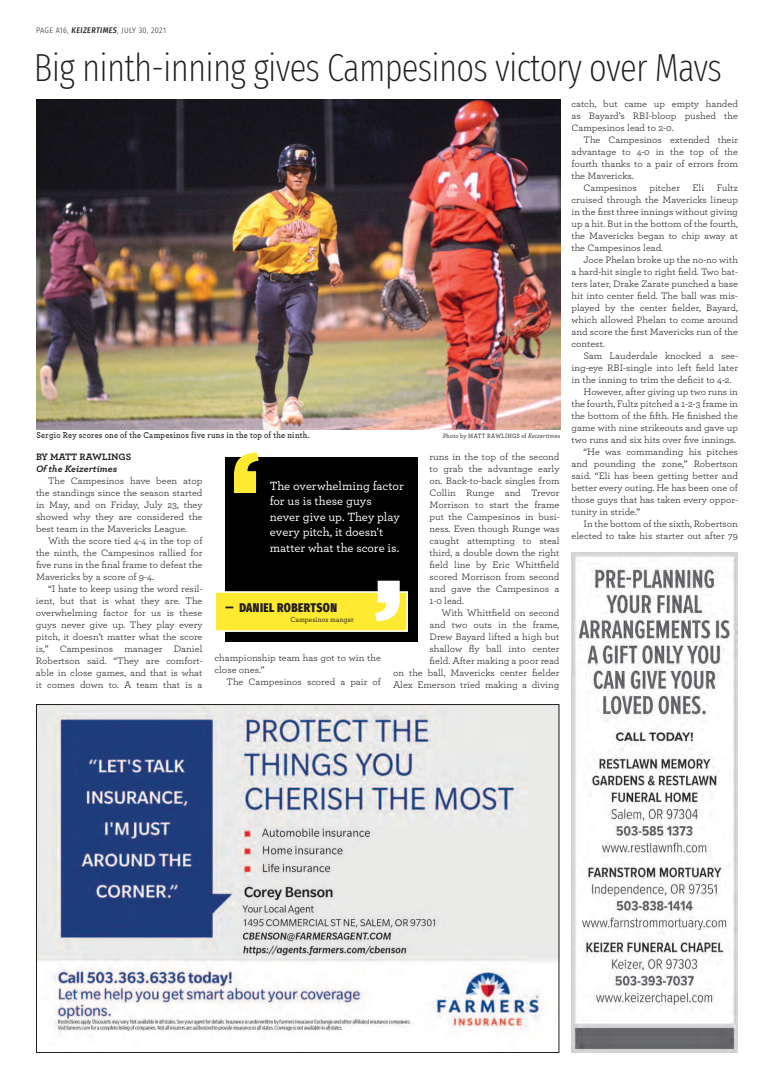
<style>
.page{position:relative;width:774px;height:1080px;background:#fff}
.page>*{position:absolute;margin:0;border:0;box-sizing:border-box;transform-origin:0 0}
.t1{font:200 extra-condensed 39px "Fira Sans";letter-spacing:-.02em;color:#231f20}
.t2{font:500 12.4px/15.6px "Archer";letter-spacing:-.005em;color:#fff}
.t3{font:900 12.4px "Fira Sans Condensed";letter-spacing:.035em;color:#231f20;scale:.9 1}
.t4{font:9.7px/12px "Archer";color:#231f20;text-align:justify;scale:1.05 1}
.t5{font:italic 700 9.7px "Archer";color:#231f20}
.t6{font:700 9.7px "Archer";color:#231f20}
.t7{font:600 9px "Archer";letter-spacing:.03em;color:#231f20;scale:.9 1}
.t8{font:300 8px "Fira Sans Condensed";letter-spacing:.04em;color:#231f20}
.t9{font:500 7.8px "Archer";letter-spacing:.015em;color:#231f20;scale:.9 1}
.t10{font:500 6.5px "Archer";letter-spacing:.04em;color:#231f20;scale:.9 1}
.s1{font-weight:500;font-style:italic}
.s2{font-style:italic}
</style>
<div class="page">
<img style="left:38px;top:706px;width:519px;height:329px">
<img style="left:572px;top:552px;width:166px;height:501px">
<img style="left:36px;top:99px;width:525px;height:330px">
<div style="left:225px;top:457px;width:193px;height:185px;background:#010101"></div>
<svg style="left:234px;top:452px;width:25px;height:41px"></svg>
<svg style="left:216px;top:581px;width:192px;height:51px"></svg>
<p class="t8" style="left:36px;top:24px;width:132px">PAGE A16, <span class="s1">KEIZERTIMES</span>, JULY 30, 2021</p>
<h1 class="t1" style="left:34px;top:41px;width:689px">Big ninth-inning gives Campesinos victory over Mavs</h1>
<p class="t7" style="left:37px;top:431px;width:305px">Sergio Rey scores one of the Campesinos five runs in the top of the ninth.</p>
<p class="t10" style="left:443px;top:433px;width:132px">Photo by MATT RAWLINGS of <span class="s2">Keizertimes</span></p>
<p class="t6" style="left:36px;top:452px;width:97px">BY MATT RAWLINGS</p>
<p class="t5" style="left:36px;top:464px;width:83px">Of the Keizertimes</p>
<p class="t4" style="left:36px;top:475px;width:160px;text-indent:12px">The Campesinos have been atop the standings since the season started in May, and on Friday, July 23, they showed why they are considered the best team in the Mavericks League.</p>
<p class="t4" style="left:36px;top:535px;width:160px;text-indent:12px">With the score tied 4-4 in the top of the ninth, the Campesinos rallied for five runs in the final frame to defeat the Mavericks by a score of 9-4.</p>
<p class="t4" style="left:36px;top:583px;width:160px;text-indent:12px">“I hate to keep using the word resil&shy;ient, but that is what they are. The overwhelming factor for us is these guys never give up. They play every pitch, it doesn’t matter what the score is,” Campesinos manager Daniel Robertson said. “They are comfort&shy;able in close games, and that is what it comes down to. A team that is a</p>
<p class="t4" style="left:430px;top:451px;width:125px">runs in the top of the second to grab the advantage early on. Back-to-back singles from Collin Runge and Trevor Morrison to start the frame put the Campesinos in busi&shy;ness. Even though Runge was caught attempting to steal third, a double down the right field line by Eric Whittfield scored Morrison from second and gave the Campesinos a 1-0 lead.</p>
<p class="t4" style="left:393px;top:607px;width:160px;text-align:right">With Whittfield on second<br>and two outs in the frame,<br>Drew Bayard lifted a high but<br>shallow fly ball into center<br>field. After making a poor read<br>on the ball, Mavericks center fielder<br>Alex Emerson tried making a diving</p>
<p class="t2" style="left:270px;top:478px;width:135px">The overwhelming factor for us is these guys never give up. They play every pitch, it doesn't matter what the score is.</p>
<p class="t3" style="left:225px;top:597px;width:125px">— DANIEL ROBERTSON</p>
<p class="t9" style="left:290px;top:616px;width:72px">Campesinos manger</p>
<p class="t4" style="left:215px;top:652px;width:160px">championship team has got to win the close ones.”</p>
<p class="t4" style="left:226px;top:676px;width:149px">The Campesinos scored a pair of</p>
<p class="t4" style="left:572px;top:98px;width:160px">catch, but came up empty handed as Bayard’s RBI-bloop pushed the Campesinos lead to 2-0.</p>
<p class="t4" style="left:584px;top:134px;width:149px">The Campesinos extended their</p>
<p class="t4" style="left:572px;top:146px;width:160px">advantage to 4-0 in the top of the</p>
<p class="t4" style="left:572px;top:158px;width:160px">fourth thanks to a pair of errors from</p>
<p class="t4" style="left:572px;top:170px;width:61px">the Mavericks.</p>
<p class="t4" style="left:584px;top:182px;width:52px">Campesinos</p>
<p class="t4" style="left:649px;top:182px;width:31px">pitcher</p>
<p class="t4" style="left:693px;top:182px;width:13px">Eli</p>
<p class="t4" style="left:572px;top:182px;width:160px;text-indent:145px">Fultz cruised through the Mavericks lineup in the first three innings without giving up a hit. But in the bottom of the fourth, the Mavericks began to chip away at the Campesinos lead.</p>
<p class="t4" style="left:571px;top:254px;width:160px;text-indent:12px">Joce Phelan broke up the no-no with a hard-hit single to right field. Two bat&shy;ters later, Drake Zarate punched a base hit into center field. The ball was mis&shy;played by the center fielder, Bayard, which allowed Phelan to come around and score the first Mavericks run of the contest.</p>
<p class="t4" style="left:583px;top:350px;width:149px">Sam Lauderdale knocked a see-</p>
<p class="t4" style="left:571px;top:362px;width:160px">ing-eye RBI-single into left field later</p>
<p class="t4" style="left:571px;top:374px;width:154px">in the inning to trim the deficit to 4-2.</p>
<p class="t4" style="left:583px;top:386px;width:149px">However, after giving up two runs in</p>
<p class="t4" style="left:571px;top:398px;width:160px">the fourth, Fultz pitched a 1-2-3 frame in</p>
<p class="t4" style="left:571px;top:410px;width:160px">the bottom of the fifth. He finished the</p>
<p class="t4" style="left:571px;top:422px;width:160px">game with nine strikeouts and gave up</p>
<p class="t4" style="left:571px;top:434px;width:158px">two runs and six hits over five innings.</p>
<p class="t4" style="left:583px;top:446px;width:149px">“He was commanding his pitches</p>
<p class="t4" style="left:571px;top:458px;width:160px">and pounding the zone,” Robertson</p>
<p class="t4" style="left:571px;top:470px;width:160px">said. “Eli has been getting better and</p>
<p class="t4" style="left:571px;top:482px;width:160px">better every outing. He has been one of</p>
<p class="t4" style="left:571px;top:494px;width:160px">those guys that has taken every oppor-</p>
<p class="t4" style="left:571px;top:506px;width:67px">tunity in stride.”</p>
<p class="t4" style="left:583px;top:518px;width:149px">In the bottom of the sixth, Robertson</p>
<p class="t4" style="left:571px;top:530px;width:160px">elected to take his starter out after 79</p>
</div>
